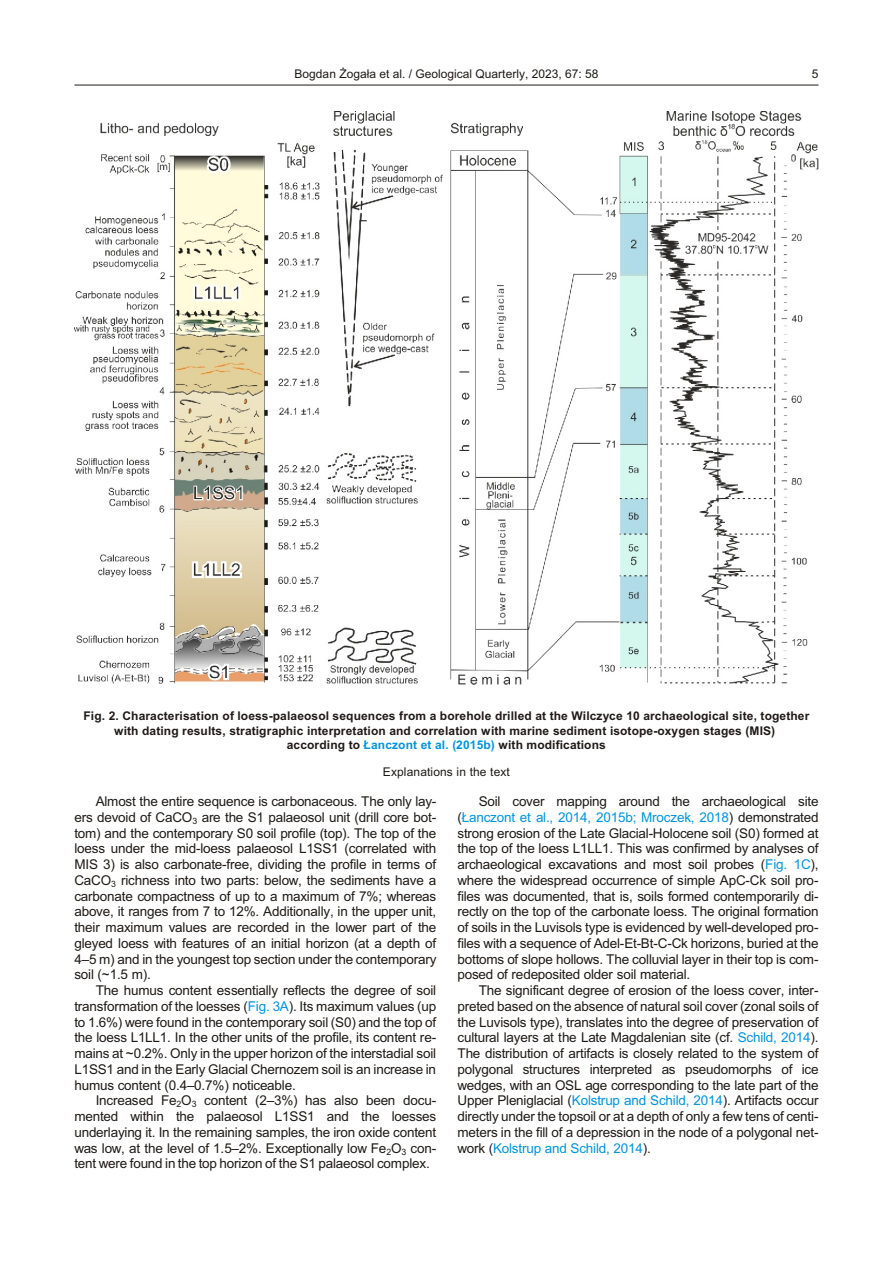
<style>
.page{position:relative;width:894px;height:1263px;background:#fff}
.page>*{position:absolute;margin:0;border:0;box-sizing:border-box;transform-origin:0 0}
.t1{font:13.5px/15.8px "Arial";letter-spacing:-.015em;color:#1f1a17;text-align:justify}
.t2{font:700 12px/14.4px "Arial";letter-spacing:.01em;color:#1f1a17;text-align:center}
.t3{font:12px "Arial";color:#1f1a17}
.s1{color:#0094de}
</style>
<div class="page">
<hr style="left:74px;top:85px;width:745px;height:1px;background:#1f1a17">
<img style="left:74px;top:111px;width:745px;height:573px">
<p class="t3" style="left:295px;top:69px;width:305px">Bogdan ¯oga³a et al. / Geo log i cal Quar terly, 2023, 67: 58</p>
<p class="t3" style="left:812px;top:69px;width:8px">5</p>
<p class="t2" style="left:83px;top:710px;width:727px">Fig. 2. Char ac teri sa tion of loess-palaeosol se quences from a bore hole drilled at the Wilczyce 10 ar chae o log i cal site, to gether with dat ing re sults, strati graphic in ter pre ta tion and cor re la tion with ma rine sed i ment iso tope-ox y gen stages (MIS)<br>ac cord ing to <span class="s1">£anczont et al. (2015b)</span> with mod i fi ca tions</p>
<p class="t3" style="left:383px;top:767px;width:129px">Ex pla na tions in the text</p>
<p class="t1" style="left:74px;top:795px;width:364px;text-indent:21px">Al most the en tire se quence is car bo na ceous. The only lay - ers de void of CaCO<sub>3</sub> are the S1 palaeosol unit (drill core bot - tom) and the con tem po rary S0 soil pro file (top). The top of the loess un der the mid-loess palaeosol L1SS1 (cor re lated with MIS 3) is also car bon ate-free, di vid ing the pro file in terms of CaCO<sub>3</sub> rich ness into two parts: be low, the sed i ments have a car bon ate com pact ness of up to a max i mum of 7%; whereas above, it ranges from 7 to 12%. Ad di tion ally, in the up per unit, their max i mum val ues are re corded in the lower part of the gleyed loess with fea tures of an ini tial ho ri zon (at a depth of 4–5 m) and in the youn gest top sec tion un der the con tem po rary soil (~1.5 m).</p>
<p class="t1" style="left:74px;top:984px;width:363px;text-indent:21px">The hu mus con tent es sen tially re flects the de gree of soil trans for ma tion of the loesses (<span class="s1">Fig. 3A</span>). Its max i mum val ues (up to 1.6%) were found in the con tem po rary soil (S0) and the top of the loess L1LL1. In the other units of the pro file, its con tent re - mains at ~0.2%. Only in the up per ho ri zon of the interstadial soil L1SS1 and in the Early Gla cial Cher nozem soil is an in crease in hu mus con tent (0.4–0.7%) no tice able.</p>
<p class="t1" style="left:74px;top:1094px;width:363px;text-indent:21px">In creased Fe<sub>2</sub>O<sub>3</sub> con tent (2–3%) has also been doc u - mented within the palaeosol L1SS1 and the loesses underlaying it. In the re main ing sam ples, the iron ox ide con tent was low, at the level of 1.5–2%. Ex cep tion ally low Fe<sub>2</sub>O<sub>3</sub> con - tent were found in the top ho ri zon of the S1 palaeosol com plex.</p>
<p class="t1" style="left:457px;top:795px;width:363px;text-indent:21px">Soil cover map ping around the ar chae o log i cal site (<span class="s1">£anczont et al., 2014, 2015b; Mroczek, 2018</span>) dem on strated strong ero sion of the Late Gla cial-Ho lo cene soil (S0) formed at the top of the loess L1LL1. This was con firmed by anal y ses of ar chae o log i cal ex ca va tions and most soil probes (<span class="s1">Fig. 1C</span>), where the wide spread oc cur rence of sim ple ApC-Ck soil pro - files was doc u mented, that is, soils formed con tem po rar ily di - rectly on the top of the car bon ate loess. The orig i nal for ma tion of soils in the Luvisols type is ev i denced by well-de vel oped pro - files with a se quence of Adel-Et-Bt-C-Ck ho ri zons, bur ied at the bot toms of slope hol lows. The col lu vial layer in their top is com - posed of re de pos ited older soil ma te rial.</p>
<p class="t1" style="left:457px;top:984px;width:363px;text-indent:21px">The sig nif i cant de gree of ero sion of the loess cover, in ter - preted based on the ab sence of nat u ral soil cover (zonal soils of the Luvisols type), trans lates into the de gree of pres er va tion of cul tural lay ers at the Late Mag da lenian site (cf. <span class="s1">Schild, 2014</span>).<br>The dis tri bu tion of ar ti facts is closely re lated to the sys tem of po lyg o nal struc tures in ter preted as pseudo morphs of ice wedges, with an OSL age cor re spond ing to the late part of the Up per Pleniglacial (<span class="s1">Kolstrup and Schild, 2014</span>). Ar ti facts oc cur di rectly un der the top soil or at a depth of only a few tens of cen ti - me ters in the fill of a de pres sion in the node of a po lyg o nal net - work (<span class="s1">Kolstrup and Schild, 2014</span>).</p>
</div>
